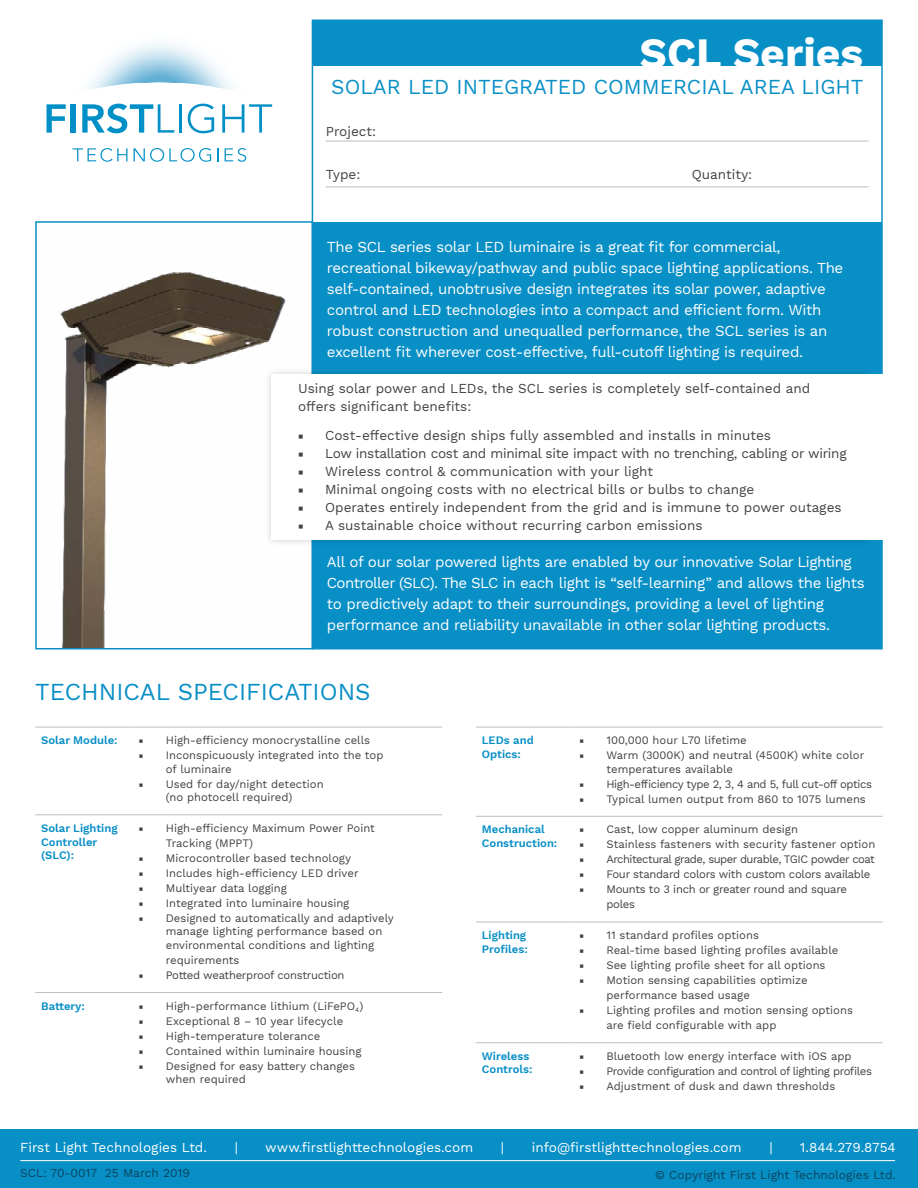
<style>
.page{position:relative;width:918px;height:1188px;background:#fff}
.page>*{position:absolute;margin:0;border:0;box-sizing:border-box;transform-origin:0 0}
.t1{font:700 42.6px "Work Sans";color:#fff}
.t2{font:24px "Work Sans";color:#088fc6}
.t3{font:21px "Work Sans";color:#088fc6}
.t4{font:15px/21px "Work Sans";letter-spacing:-.02em;color:#fff}
.t5{font:13.5px/18px "Work Sans";color:#414042}
.t6{font:13.5px "Work Sans";color:#fff}
.t7{font:13.5px "Work Sans";letter-spacing:-.02em;color:#414042}
.t8{font:12px "Work Sans";color:#0a455c}
.t9{font:11.25px/13.5px "Work Sans";color:#414042}
.t10{font:600 11.25px/13.5px "Work Sans";color:#088fc6}
.t11{font:11.25px/15px "Work Sans";letter-spacing:-.025em;color:#414042}
.t12{font:11.25px "Work Sans";letter-spacing:-.04em;color:#414042}
.t13{font:11.25px "Work Sans";letter-spacing:-.035em;color:#414042}
.t14{font:11.25px "Work Sans";letter-spacing:-.045em;color:#414042}
.s1{font-family:"Minion Pro"}
</style>
<div class="page">
<div style="left:312px;top:20px;width:570px;height:629px;background:#088fc6"></div>
<div style="left:312px;top:66px;width:570px;height:155px;background:#fff"></div>
<img style="left:60px;top:272px;width:226px;height:375px">
<div style="left:35px;top:221px;width:278px;height:429px;border:2px solid #088fc6"></div>
<svg style="left:47px;top:104px;width:19px;height:29px"></svg>
<div style="left:70px;top:104px;width:6px;height:29px;background:#008fc7"></div>
<svg style="left:222px;top:104px;width:50px;height:29px"></svg>
<svg style="left:72px;top:148px;width:55px;height:14px"></svg>
<svg style="left:134px;top:148px;width:77px;height:14px"></svg>
<svg style="left:217px;top:148px;width:2px;height:13px"></svg>
<svg style="left:225px;top:148px;width:21px;height:14px"></svg>
<img style="left:97px;top:69px;width:126px;height:20px">
<img style="left:104px;top:76px;width:112px;height:11px">
<svg style="left:82px;top:78px;width:132px;height:55px"></svg>
<hr style="left:326px;top:141px;width:543px;height:1px;background:#bcbec0">
<hr style="left:326px;top:187px;width:543px;height:1px;background:#bcbec0">
<div style="left:264px;top:367px;width:610px;height:180px;background:#000;opacity:.2"></div>
<div style="left:271px;top:374px;width:626px;height:166px;background:#fff"></div>
<hr style="left:35px;top:727px;width:98px;height:1px;background:#bcbec0">
<hr style="left:133px;top:727px;width:309px;height:1px;background:#bcbec0">
<hr style="left:35px;top:814px;width:98px;height:1px;background:#bcbec0">
<hr style="left:133px;top:814px;width:309px;height:1px;background:#bcbec0">
<hr style="left:35px;top:992px;width:98px;height:1px;background:#bcbec0">
<hr style="left:133px;top:992px;width:309px;height:1px;background:#bcbec0">
<hr style="left:476px;top:727px;width:97px;height:1px;background:#bcbec0">
<hr style="left:573px;top:727px;width:310px;height:1px;background:#bcbec0">
<hr style="left:476px;top:816px;width:97px;height:1px;background:#bcbec0">
<hr style="left:573px;top:816px;width:310px;height:1px;background:#bcbec0">
<hr style="left:476px;top:922px;width:97px;height:1px;background:#bcbec0">
<hr style="left:573px;top:922px;width:310px;height:1px;background:#bcbec0">
<hr style="left:476px;top:1042px;width:97px;height:1px;background:#bcbec0">
<hr style="left:573px;top:1042px;width:310px;height:1px;background:#bcbec0">
<div style="left:0;top:1130px;width:918px;height:58px;background:#088fc6"></div>
<hr style="left:20px;top:1160px;width:875px;height:1px;background:#fff">
<h1 class="t1" style="left:640px;top:28px;width:225px">SCL Series</h1>
<h3 class="t3" style="left:331px;top:74px;width:534px">SOLAR LED INTEGRATED COMMERCIAL AREA LIGHT</h3>
<p class="t5" style="left:326px;top:123px;width:52px">Project:</p>
<p class="t5" style="left:326px;top:166px;width:36px">Type:</p>
<p class="t5" style="left:692px;top:166px;width:62px">Quantity:</p>
<p class="t4" style="left:327px;top:237px;width:518px">The SCL series solar LED luminaire is a great fit for commercial, recreational bikeway/pathway and public space lighting applications. The self-contained, unobtrusive design integrates its solar power, adaptive control and LED technologies into a compact and efficient form. With robust construction and unequalled performance, the SCL series is an excellent fit wherever cost-effective, full-cutoff lighting is required.</p>
<p class="t5" style="left:298px;top:380px;width:514px">Using solar power and LEDs, the SCL series is completely self-contained and offers significant benefits:</p>
<p class="t5" style="left:298px;top:427px;width:474px"><span class="s1">■</span> Cost-effective design ships fully assembled and installs in minutes</p>
<p class="t7" style="left:298px;top:445px;width:550px"><span class="s1">■</span> Low installation cost and minimal site impact with no trenching, cabling or wiring</p>
<p class="t5" style="left:298px;top:463px;width:357px"><span class="s1">■</span> Wireless control &amp; communication with your light</p>
<p class="t5" style="left:298px;top:481px;width:458px"><span class="s1">■</span> Minimal ongoing costs with no electrical bills or bulbs to change</p>
<p class="t5" style="left:298px;top:499px;width:545px"><span class="s1">■</span> Operates entirely independent from the grid and is immune to power outages</p>
<p class="t5" style="left:298px;top:517px;width:406px"><span class="s1">■</span> A sustainable choice without recurring carbon emissions</p>
<p class="t4" style="left:327px;top:552px;width:539px">All of our solar powered lights are enabled by our innovative Solar Lighting Controller (SLC). The SLC in each light is “self-learning” and allows the lights to predictively adapt to their surroundings, providing a level of lighting performance and reliability unavailable in other solar lighting products.</p>
<h2 class="t2" style="left:35px;top:678px;width:337px">TECHNICAL SPECIFICATIONS</h2>
<p class="t10" style="left:41px;top:734px;width:78px">Solar Module:</p>
<p class="t9" style="left:139px;top:734px;width:233px"><span class="s1">■</span> High-efficiency monocrystalline cells</p>
<p class="t9" style="left:166px;top:749px;width:219px;text-indent:-27px"><span class="s1">■</span> Inconspicuously integrated into the top of luminaire</p>
<p class="t9" style="left:139px;top:778px;width:186px;text-align:center"><span class="s1">■</span> Used for day/night detection (no photocell required)</p>
<p class="t10" style="left:41px;top:822px;width:78px">Solar Lighting<br>Controller (SLC):</p>
<p class="t9" style="left:166px;top:821px;width:211px;line-height:15px;text-indent:-27px"><span class="s1">■</span> High-efficiency Maximum Power Point<br>Tracking (MPPT)</p>
<p class="t9" style="left:139px;top:852px;width:214px"><span class="s1">■</span> Microcontroller based technology</p>
<p class="t9" style="left:139px;top:867px;width:221px"><span class="s1">■</span> Includes high-efficiency LED driver</p>
<p class="t9" style="left:139px;top:882px;width:150px"><span class="s1">■</span> Multiyear data logging</p>
<p class="t9" style="left:139px;top:897px;width:212px"><span class="s1">■</span> Integrated into luminaire housing</p>
<p class="t9" style="left:166px;top:912px;width:230px;text-indent:-27px"><span class="s1">■</span> Designed to automatically and adaptively manage lighting performance based on environmental conditions and lighting</p>
<p class="t9" style="left:166px;top:954px;width:75px">requirements</p>
<p class="t11" style="left:139px;top:968px;width:207px"><span class="s1">■</span> Potted weatherproof construction</p>
<p class="t10" style="left:41px;top:1000px;width:45px">Battery:</p>
<p class="t9" style="left:139px;top:1000px;width:226px"><span class="s1">■</span> High-performance lithium (LiFePO<sub>4</sub>)</p>
<p class="t9" style="left:139px;top:1015px;width:206px"><span class="s1">■</span> Exceptional 8 – 10 year lifecycle</p>
<p class="t9" style="left:139px;top:1030px;width:183px"><span class="s1">■</span> High-temperature tolerance</p>
<p class="t9" style="left:139px;top:1045px;width:224px"><span class="s1">■</span> Contained within luminaire housing</p>
<p class="t9" style="left:166px;top:1060px;width:191px;text-indent:-27px"><span class="s1">■</span> Designed for easy battery changes when required</p>
<p class="t10" style="left:482px;top:734px;width:53px">LEDs and<br>Optics:</p>
<p class="t9" style="left:579px;top:734px;width:169px"><span class="s1">■</span> 100,000 hour L70 lifetime</p>
<p class="t9" style="left:606px;top:749px;width:259px;text-indent:-27px"><span class="s1">■</span> Warm (3000K) and neutral (4500K) white color temperatures available</p>
<p class="t13" style="left:579px;top:777px;width:294px"><span class="s1">■</span> High-efficiency type 2, 3, 4 and 5, full cut-off optics</p>
<p class="t9" style="left:579px;top:793px;width:288px"><span class="s1">■</span> Typical lumen output from 860 to 1075 lumens</p>
<p class="t10" style="left:482px;top:823px;width:77px">Mechanical<br>Construction:</p>
<p class="t9" style="left:579px;top:823px;width:220px"><span class="s1">■</span> Cast, low copper aluminum design</p>
<p class="t9" style="left:579px;top:838px;width:297px"><span class="s1">■</span> Stainless fasteners with security fastener option</p>
<p class="t14" style="left:579px;top:853px;width:297px"><span class="s1">■</span> Architectural grade, super durable, TGIC powder coat</p>
<p class="t11" style="left:579px;top:868px;width:293px"><span class="s1">■</span> Four standard colors with custom colors available</p>
<p class="t11" style="left:606px;top:883px;width:242px;text-indent:-27px"><span class="s1">■</span> Mounts to 3 inch or greater round and square poles</p>
<p class="t10" style="left:482px;top:929px;width:47px">Lighting<br>Profiles:</p>
<p class="t9" style="left:579px;top:929px;width:181px"><span class="s1">■</span> 11 standard profiles options</p>
<p class="t9" style="left:579px;top:944px;width:260px"><span class="s1">■</span> Real-time based lighting profiles available</p>
<p class="t9" style="left:579px;top:959px;width:248px"><span class="s1">■</span> See lighting profile sheet for all options</p>
<p class="t9" style="left:606px;top:973px;width:203px;line-height:15px;text-indent:-27px"><span class="s1">■</span> Motion sensing capabilities optimize performance based usage</p>
<p class="t9" style="left:606px;top:1003px;width:248px;line-height:15px;text-indent:-27px"><span class="s1">■</span> Lighting profiles and motion sensing options are field configurable with app</p>
<p class="t10" style="left:482px;top:1050px;width:52px">Wireless<br>Controls:</p>
<p class="t9" style="left:579px;top:1050px;width:274px"><span class="s1">■</span> Bluetooth low energy interface with iOS app</p>
<p class="t12" style="left:579px;top:1064px;width:294px"><span class="s1">■</span> Provide configuration and control of lighting profiles</p>
<p class="t9" style="left:579px;top:1080px;width:257px"><span class="s1">■</span> Adjustment of dusk and dawn thresholds</p>
<p class="t6" style="left:20px;top:1139px;width:188px">First Light Technologies Ltd.</p>
<p class="t6" style="left:235px;top:1139px;width:5px">|</p>
<p class="t6" style="left:265px;top:1139px;width:209px">www.firstlighttechnologies.com</p>
<p class="t6" style="left:501px;top:1139px;width:5px">|</p>
<p class="t6" style="left:532px;top:1139px;width:211px">info@firstlighttechnologies.com</p>
<p class="t6" style="left:769px;top:1139px;width:5px">|</p>
<p class="t6" style="left:800px;top:1139px;width:97px">1.844.279.8754</p>
<p class="t8" style="left:20px;top:1166px;width:171px">SCL: 70-0017 25 March 2019</p>
<p class="t8" style="left:655px;top:1167px;width:242px">© Copyright First Light Technologies Ltd.</p>
</div>
